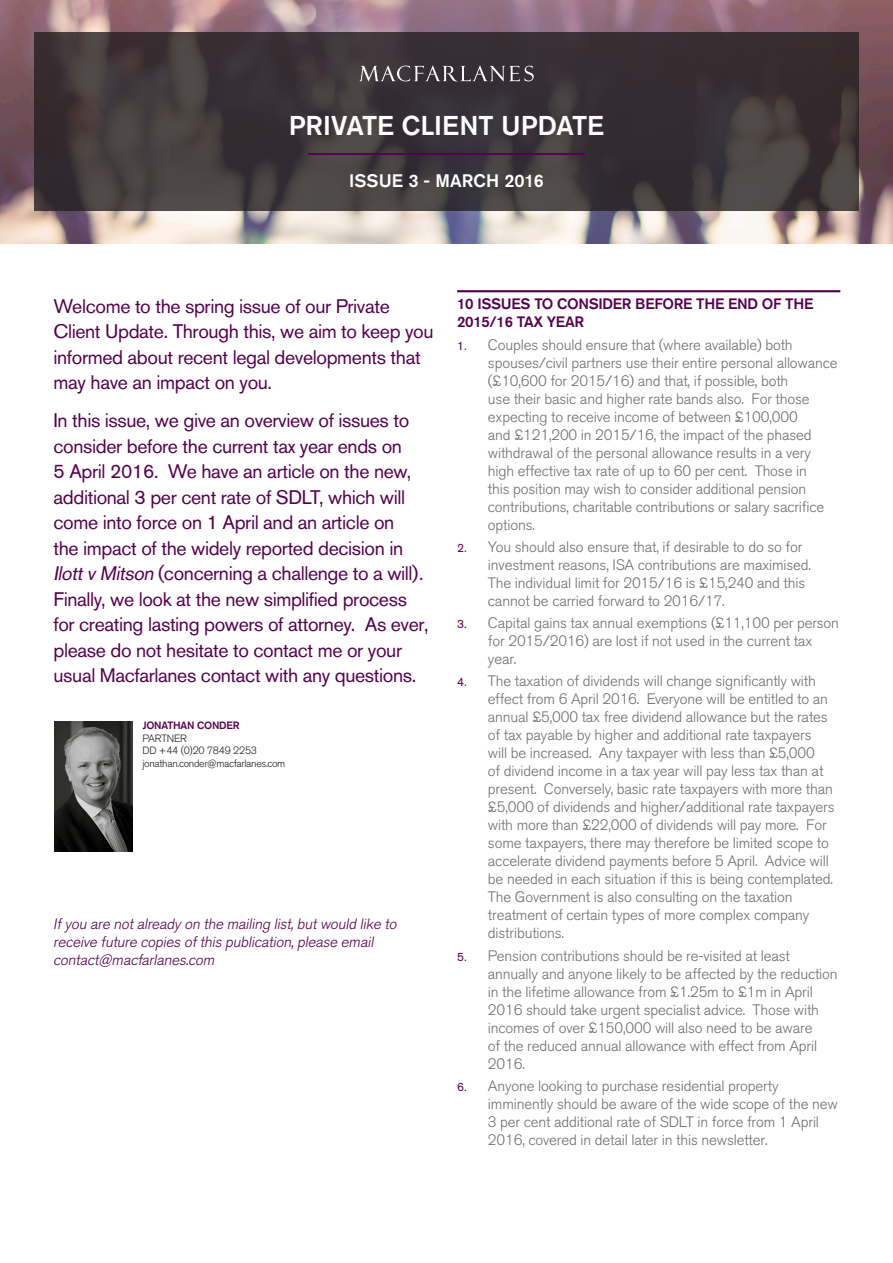
<style>
.page{position:relative;width:893px;height:1263px;background:#fff}
.page>*{position:absolute;margin:0;border:0;box-sizing:border-box;transform-origin:0 0}
.PageHead{font:500 27px "Akzidenz Grotesk BQ";letter-spacing:-.005em;color:#fff}
.BodyCopy{font:19.5px/25.5px "Akzidenz Grotesk BQ";letter-spacing:-.02em;color:#56004e}
.PageSubHead{font:500 18px "Akzidenz Grotesk BQ";letter-spacing:.005em;color:#fff}
.Numbered_bullets{font:300 15px/18px "Akzidenz Grotesk BQ";letter-spacing:-.01em;color:#6c6d70}
.BodyCopy-2{font:italic 300 15px/18px "Akzidenz Grotesk BQ";color:#56004e}
.head_with_line{font:500 15px/18px "Akzidenz Grotesk BQ";letter-spacing:-.02em;color:#56004e}
.Contact_tel_email{font:300 10.5px "Akzidenz Grotesk BQ";letter-spacing:-.03em;color:#231f20}
.Name_Contact{font:500 10.5px "Akzidenz Grotesk BQ";letter-spacing:-.02em;color:#56004e}
.Title_department{font:300 10.5px "Akzidenz Grotesk BQ";letter-spacing:-.02em;color:#231f20}
.s1{font-style:italic}
.s2{font-weight:400;font-size:12px;color:#56004e}
</style>
<div class="page">
<img style="left:55px;top:721px;width:78px;height:131px">
<img style="left:0;top:0;width:893px;height:243px">
<hr style="left:457px;top:290px;width:383px;height:2px;background:#56004e">
<svg style="left:34px;top:32px;width:824px;height:179px;background:#3d3639"></svg>
<svg style="left:359px;top:66px;width:175px;height:15px;background:#635c61"></svg>
<hr style="left:308px;top:153px;width:277px;height:2px;background:#56004e">
<p class="PageHead" style="left:289px;top:109px;width:317px">PRIVATE CLIENT UPDATE</p>
<p class="PageSubHead" style="left:349px;top:169px;width:196px">ISSUE 3 - MARCH 2016</p>
<p class="BodyCopy" style="left:54px;top:293px;width:382px">Welcome to the spring issue of our Private Client Update. Through this, we aim to keep you informed about recent legal developments that may have an impact on you.</p>
<p class="BodyCopy" style="left:54px;top:408px;width:377px">In this issue, we give an overview of issues to consider before the current tax year ends on<br>5 April 2016. We have an article on the new, additional 3 per cent rate of SDLT, which will come into force on 1 April and an article on<br>the impact of the widely reported decision in <span class="s1">IlottvMitson</span> (concerning a challenge to a will).<br>Finally, we look at the new simplified process for creating lasting powers of attorney. As ever, please do not hesitate to contact me or your usual Macfarlanes contact with any questions.</p>
<p class="Name_Contact" style="left:142px;top:719px;width:99px">JONATHAN CONDER</p>
<p class="Title_department" style="left:142px;top:732px;width:46px">PARTNER</p>
<p class="Contact_tel_email" style="left:142px;top:745px;width:116px">DD +44 (0)20 7849 2253</p>
<p class="Contact_tel_email" style="left:142px;top:757px;width:144px">jonathan.conder@macfarlanes.com</p>
<p class="BodyCopy-2" style="left:53px;top:915px;width:348px">Ifyou are notalready on the mailing list,butwould like to receive future copies ofthis publication,please email contact@macfarlanes.com</p>
<p class="head_with_line" style="left:457px;top:295px;width:358px">10 ISSUES TO CONSIDER BEFORE THE END OF THE<br>2015/16 TAX YEAR</p>
<p class="Numbered_bullets" style="left:488px;top:336px;width:351px;text-indent:-31px"><span class="s2">1.</span> Couples should ensure that (where available) both spouses/civil partners use their entire personal allowance (£10,600 for 2015/16) and that, if possible, both<br>use their basic and higher rate bands also. For those expecting to receive income of between £100,000<br>and £121,200 in 2015/16, the impact of the phased withdrawal of the personal allowance results in a very high effective tax rate of up to 60 per cent. Those in<br>this position may wish to consider additional pension contributions, charitable contributions or salary sacrifice options.</p>
<p class="Numbered_bullets" style="left:488px;top:538px;width:324px;text-indent:-31px"><span class="s2">2.</span> You should also ensure that, if desirable to do so for investment reasons, ISA contributions are maximised.<br>The individual limit for 2015/16 is £15,240 and this cannot be carried forward to 2016/17.</p>
<p class="Numbered_bullets" style="left:488px;top:614px;width:353px;text-indent:-31px"><span class="s2">3.</span> Capital gains tax annual exemptions (£11,100 per person for 2015/2016) are lost if not used in the current tax year.</p>
<p class="Numbered_bullets" style="left:488px;top:672px;width:348px;text-indent:-31px"><span class="s2">4.</span> The taxation of dividends will change significantly with effect from 6 April 2016. Everyone will be entitled to an annual £5,000 tax free dividend allowance but the rates of tax payable by higher and additional rate taxpayers will be increased. Any taxpayer with less than £5,000<br>of dividend income in a tax year will pay less tax than at present. Conversely, basic rate taxpayers with more than £5,000 of dividends and higher/additional rate taxpayers with more than £22,000 of dividends will pay more. For some taxpayers, there may therefore be limited scope to accelerate dividend payments before 5 April. Advice will be needed in each situation if this is being contemplated.<br>The Government is also consulting on the taxation treatment of certain types of more complex company distributions.</p>
<p class="Numbered_bullets" style="left:488px;top:947px;width:351px;text-indent:-31px"><span class="s2">5.</span> Pension contributions should be re-visited at least annually and anyone likely to be affected by the reduction in the lifetime allowance from £1.25m to £1m in April 2016 should take urgent specialist advice. Those with incomes of over £150,000 will also need to be aware<br>of the reduced annual allowance with effect from April 2016.</p>
<p class="Numbered_bullets" style="left:488px;top:1077px;width:351px;text-indent:-31px"><span class="s2">6.</span> Anyone looking to purchase residential property imminently should be aware of the wide scope of the new 3 per cent additional rate of SDLT in force from 1 April 2016, covered in detail later in this newsletter.</p>
</div>
